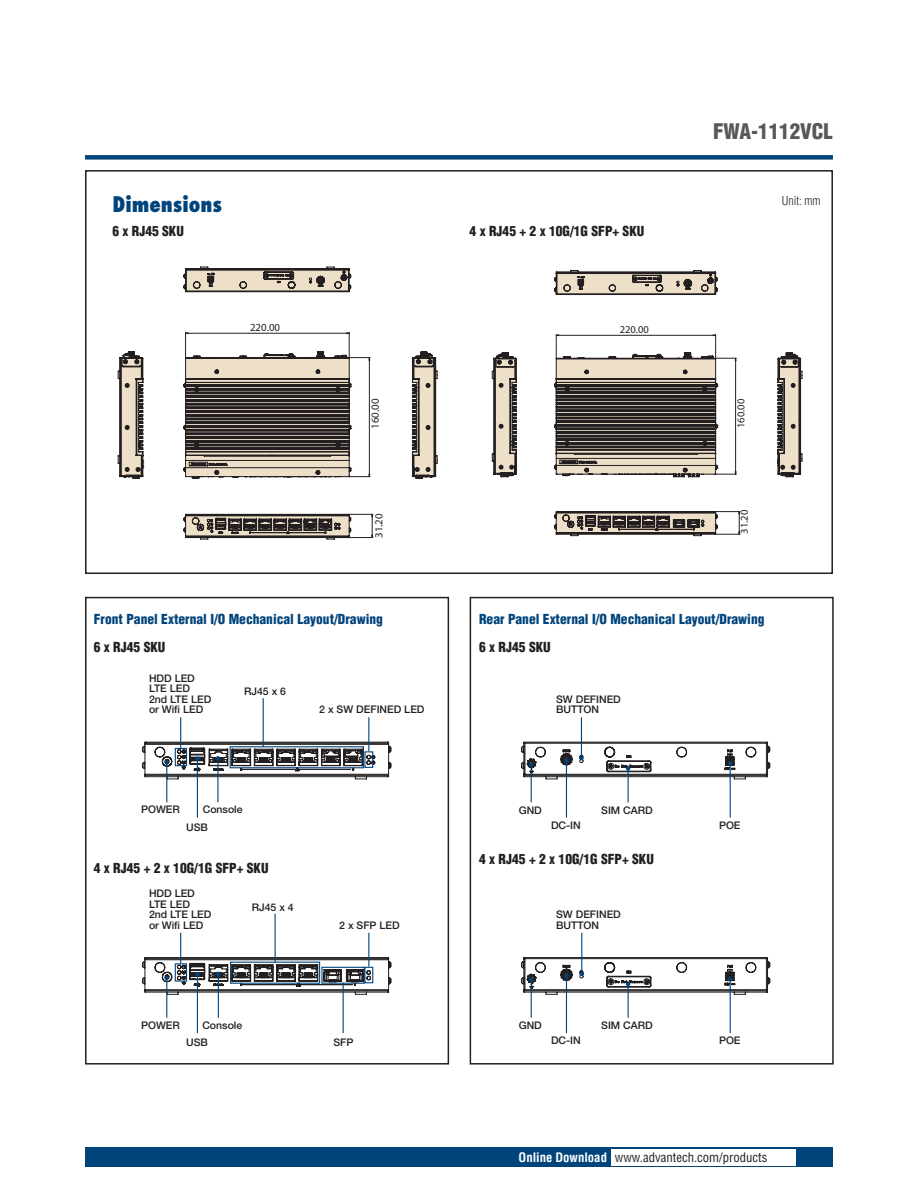
<style>
.page{position:relative;width:918px;height:1188px;background:#fff}
.page>*{position:absolute;margin:0;border:0;box-sizing:border-box;transform-origin:0 0}
.t1{font:900 condensed 21px "Helvetica";color:#57585a}
.t2{font:800 condensed 21px "Futura";color:#00447b}
.t3{font:900 condensed 13.5px "Helvetica";color:#231f20}
.t4{font:900 condensed 13.5px "Helvetica";color:#00447b}
.t5{font:condensed 12.75px "Helvetica";color:#231f20}
.t6{font:300 condensed 12px "Helvetica";color:#231f20}
.t7{font:10.8px "Myriad Pro";color:#231f20}
.t8{font:500 10.5px/10.5px "Helvetica Neue";color:#231f20}
.t9{font:10.5px "Myriad Pro";color:#231f20}
.s1{font-weight:700;color:#fff}
</style>
<div class="page">
<div style="left:85px;top:155px;width:748px;height:5px;background:#00447b"></div>
<div style="left:85px;top:1147px;width:748px;height:20px;background:#00447b"></div>
<div style="left:611px;top:1149px;width:184px;height:16px;background:#fff"></div>
<div style="left:85px;top:170px;width:748px;height:404px;border:2px solid #231f20"></div>
<div style="left:470px;top:597px;width:364px;height:468px;border:2px solid #231f20"></div>
<div style="left:85px;top:597px;width:364px;height:468px;border:2px solid #231f20"></div>
<svg style="left:183px;top:332px;width:187px;height:147px"></svg>
<svg style="left:117px;top:351px;width:27px;height:128px;background:#a59c91"></svg>
<svg style="left:412px;top:351px;width:26px;height:128px;background:#a2998e"></svg>
<svg style="left:183px;top:266px;width:168px;height:26px;background:#ada396"></svg>
<svg style="left:183px;top:514px;width:190px;height:26px"></svg>
<svg style="left:554px;top:335px;width:182px;height:143px"></svg>
<svg style="left:554px;top:511px;width:186px;height:25px;background:#878079"></svg>
<svg style="left:777px;top:352px;width:26px;height:126px;background:#a1988e"></svg>
<svg style="left:492px;top:352px;width:25px;height:126px;background:#9e958a"></svg>
<svg style="left:554px;top:270px;width:164px;height:25px;background:#aba093"></svg>
<hr style="left:730px;top:979px;width:1px;height:54px;background:#00447b">
<hr style="left:730px;top:763px;width:1px;height:55px;background:#00447b">
<hr style="left:566px;top:976px;width:1px;height:57px;background:#00447b">
<hr style="left:566px;top:760px;width:1px;height:58px;background:#00447b">
<hr style="left:628px;top:984px;width:1px;height:34px;background:#00447b">
<hr style="left:628px;top:768px;width:1px;height:34px;background:#00447b">
<hr style="left:531px;top:980px;width:1px;height:38px;background:#00447b">
<hr style="left:531px;top:765px;width:1px;height:37px;background:#00447b">
<hr style="left:166px;top:978px;width:1px;height:40px;background:#00447b">
<hr style="left:218px;top:974px;width:1px;height:44px;background:#00447b">
<hr style="left:166px;top:763px;width:1px;height:39px;background:#00447b">
<hr style="left:217px;top:758px;width:1px;height:44px;background:#00447b">
<hr style="left:197px;top:974px;width:1px;height:59px;background:#00447b">
<svg style="left:142px;top:957px;width:250px;height:38px"></svg>
<hr style="left:343px;top:983px;width:1px;height:50px;background:#00447b">
<hr style="left:197px;top:759px;width:1px;height:59px;background:#00447b">
<svg style="left:142px;top:741px;width:250px;height:39px"></svg>
<div style="left:175px;top:963px;width:12px;height:19px;border:1px solid #00447b"></div>
<div style="left:175px;top:748px;width:12px;height:18px;border:1px solid #00447b"></div>
<div style="left:364px;top:967px;width:9px;height:16px;border:1px solid #00447b"></div>
<div style="left:364px;top:751px;width:9px;height:17px;border:1px solid #00447b"></div>
<div style="left:230px;top:746px;width:134px;height:22px;border:1px solid #00447b"></div>
<div style="left:321px;top:967px;width:44px;height:17px;border:1px solid #00447b"></div>
<hr style="left:180px;top:933px;width:1px;height:31px;background:#00447b">
<hr style="left:180px;top:717px;width:1px;height:31px;background:#00447b">
<hr style="left:368px;top:933px;width:1px;height:34px;background:#00447b">
<hr style="left:581px;top:933px;width:1px;height:41px;background:#00447b">
<svg style="left:521px;top:957px;width:250px;height:38px"></svg>
<hr style="left:368px;top:717px;width:1px;height:34px;background:#00447b">
<hr style="left:581px;top:717px;width:1px;height:41px;background:#00447b">
<svg style="left:521px;top:741px;width:250px;height:39px"></svg>
<hr style="left:275px;top:914px;width:1px;height:48px;background:#00447b">
<hr style="left:263px;top:698px;width:1px;height:49px;background:#00447b">
<h1 class="t2" style="left:112px;top:191px;width:111px">Dimensions</h1>
<p class="t3" style="left:112px;top:223px;width:73px">6 x RJ45 SKU</p>
<p class="t3" style="left:470px;top:223px;width:176px">4 x RJ45 + 2 x 10G/1G SFP+ SKU</p>
<p class="t7" style="left:250px;top:321px;width:32px">220.00</p>
<p class="t7" style="left:369px;top:429px;width:32px;rotate:-90deg">160.00</p>
<p class="t7" style="left:372px;top:538px;width:26px;rotate:-90deg">31.20</p>
<p class="t9" style="left:620px;top:323px;width:31px">220.00</p>
<h1 class="t1" style="left:713px;top:119px;width:121px">FWA-1112VCL</h1>
<p class="t6" style="left:782px;top:193px;width:40px">Unit: mm</p>
<p class="t9" style="left:735px;top:428px;width:31px;rotate:-90deg">160.00</p>
<p class="t9" style="left:738px;top:534px;width:25px;rotate:-90deg">31.20</p>
<p class="t4" style="left:94px;top:611px;width:291px">Front Panel External I/O Mechanical Layout/Drawing</p>
<p class="t3" style="left:94px;top:639px;width:73px">6 x RJ45 SKU</p>
<p class="t4" style="left:479px;top:611px;width:287px">Rear Panel External I/O Mechanical Layout/Drawing</p>
<p class="t3" style="left:479px;top:639px;width:73px">6 x RJ45 SKU</p>
<p class="t8" style="left:149px;top:673px;width:64px">HDD LED<br>LTE LED<br>2nd LTE LED or Wifi LED</p>
<p class="t8" style="left:244px;top:686px;width:44px">RJ45 x 6</p>
<p class="t8" style="left:319px;top:704px;width:107px">2 x SW DEFINED LED</p>
<p class="t8" style="left:556px;top:694px;width:66px">SW DEFINED<br>BUTTON</p>
<p class="t8" style="left:141px;top:804px;width:40px">POWER</p>
<p class="t8" style="left:203px;top:804px;width:41px">Console</p>
<p class="t8" style="left:186px;top:822px;width:23px">USB</p>
<p class="t3" style="left:94px;top:860px;width:176px">4 x RJ45 + 2 x 10G/1G SFP+ SKU</p>
<p class="t8" style="left:149px;top:888px;width:64px">HDD LED<br>LTE LED<br>2nd LTE LED or Wifi LED</p>
<p class="t8" style="left:252px;top:901px;width:44px">RJ45 x 4</p>
<p class="t8" style="left:339px;top:920px;width:62px">2 x SFP LED</p>
<p class="t8" style="left:519px;top:804px;width:25px">GND</p>
<p class="t8" style="left:551px;top:820px;width:31px">DC-IN</p>
<p class="t8" style="left:601px;top:804px;width:53px">SIM CARD</p>
<p class="t3" style="left:479px;top:851px;width:176px">4 x RJ45 + 2 x 10G/1G SFP+ SKU</p>
<p class="t8" style="left:556px;top:909px;width:66px">SW DEFINED<br>BUTTON</p>
<p class="t8" style="left:141px;top:1019px;width:40px">POWER</p>
<p class="t8" style="left:202px;top:1019px;width:41px">Console</p>
<p class="t8" style="left:519px;top:1020px;width:25px">GND</p>
<p class="t8" style="left:601px;top:1020px;width:53px">SIM CARD</p>
<p class="t8" style="left:186px;top:1037px;width:23px">USB</p>
<p class="t8" style="left:333px;top:1037px;width:22px">SFP</p>
<p class="t8" style="left:551px;top:1035px;width:31px">DC-IN</p>
<p class="t8" style="left:719px;top:820px;width:23px">POE</p>
<p class="t8" style="left:719px;top:1035px;width:23px">POE</p>
<p class="t5" style="left:519px;top:1150px;width:250px"><span class="s1">Online Download</span> www.advantech.com/products</p>
</div>
